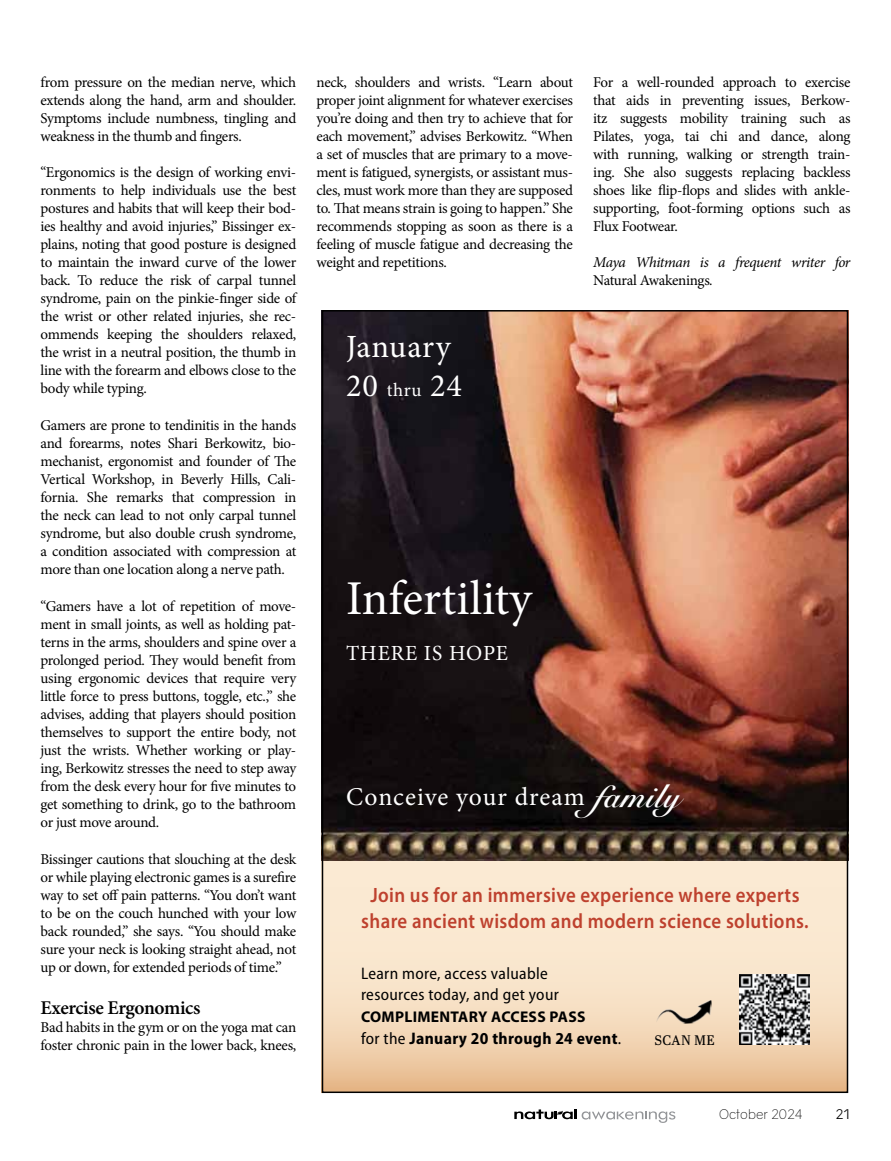
<style>
.page{position:relative;width:891px;height:1161px;background:#fff}
.page>*{position:absolute;margin:0;border:0;box-sizing:border-box;transform-origin:0 0}
.t1{font:48.6px "Minion Pro";color:#fff}
.t2{font:32.4px/38.8px "Minion Pro";letter-spacing:.02em;color:#fff}
.t3{font:25.65px "Minion Pro";letter-spacing:.035em;color:#fff}
.t4{font:21.6px "Minion Pro";letter-spacing:.04em;color:#fff}
.t5{font:600 20.85px/25.7px "Myriad Pro";letter-spacing:.02em;color:#be412e;text-align:center;scale:.91 1}
.t6{font:600 19.5px "Minion Pro";letter-spacing:-.02em;color:#000}
.t7{font:semi-condensed 16.8px/21.6px "Myriad Pro";letter-spacing:.02em;color:#000}
.t8{font:700 semi-condensed 16.8px "Myriad Pro";letter-spacing:.02em;color:#000}
.t9{font:700 15.6px "Myriad Pro";letter-spacing:.02em;color:#000}
.t10{font:15px/18px "Minion Pro";letter-spacing:-.02em;color:#000;text-align:justify}
.t11{font:italic 15px/18px "Minion Pro";letter-spacing:-.03em;color:#000}
.t12{font:13.8px "Abril Titling";letter-spacing:.03em;color:#000}
.t13{font:300 13.5px "Gravity";color:#000}
.t14{font:13.5px "Gravity";color:#000}
.s1{font-style:normal}
.s2{font-size:18.9px}
.s3{font-family:"Snell Roundhand";font-weight:700;font-size:32.4px}
.s4{font-weight:400}
</style>
<div class="page">
<svg style="left:582px;top:1111px;width:93px;height:12px"></svg>
<svg style="left:514px;top:1109px;width:62px;height:10px"></svg>
<svg style="left:325px;top:860px;width:520px;height:230px;background:#f5ddc1"></svg>
<img style="left:325px;top:313px;width:520px;height:547px">
<img style="left:739px;top:974px;width:71px;height:71px">
<img style="left:655px;top:1000px;width:58px;height:25px">
<p class="t10" style="left:41px;top:73px;width:257px">from pressure on the median nerve, which extends along the hand, arm and shoulder.<br>Symptoms include numbness, tingling and weakness in the thumb and fingers.</p>
<p class="t10" style="left:41px;top:164px;width:257px">“Ergonomics is the design of working envi&shy;ronments to help individuals use the best postures and habits that will keep their bod&shy;ies healthy and avoid injuries,” Bissinger ex&shy;plains, noting that good posture is designed to maintain the inward curve of the lower back. To reduce the risk of carpal tunnel syndrome, pain on the pinkie-finger side of the wrist or other related injuries, she rec&shy;ommends keeping the shoulders relaxed, the wrist in a neutral position, the thumb in line with the forearm and elbows close to the body while typing.</p>
<p class="t10" style="left:41px;top:417px;width:257px">Gamers are prone to tendinitis in the hands and forearms, notes Shari Berkowitz, bio&shy;mechanist, ergonomist and founder of The Vertical Workshop, in Beverly Hills, Cali&shy;fornia. She remarks that compression in the neck can lead to not only carpal tunnel syndrome, but also double crush syndrome, a condition associated with compression at more than one location along a nerve path.</p>
<p class="t10" style="left:41px;top:598px;width:257px">“Gamers have a lot of repetition of move&shy;ment in small joints, as well as holding pat&shy;terns in the arms, shoulders and spine over a prolonged period. They would benefit from using ergonomic devices that require very little force to press buttons, toggle, etc.,” she advises, adding that players should position themselves to support the entire body, not just the wrists. Whether working or play&shy;ing, Berkowitz stresses the need to step away from the desk every hour for five minutes to get something to drink, go to the bathroom or just move around.</p>
<p class="t10" style="left:41px;top:850px;width:257px">Bissinger cautions that slouching at the desk or while playing electronic games is a surefire way to set off pain patterns. “You don’t want to be on the couch hunched with your low back rounded,” she says. “You should make sure your neck is looking straight ahead, not up or down, for extended periods of time.”</p>
<h3 class="t6" style="left:41px;top:995px;width:161px">Exercise Ergonomics</h3>
<p class="t10" style="left:41px;top:1019px;width:257px">Bad habits in the gym or on the yoga mat can foster chronic pain in the lower back, knees,</p>
<p class="t10" style="left:317px;top:73px;width:258px">neck, shoulders and wrists. “Learn about proper joint alignment for whatever exercises you’re doing and then try to achieve that for each movement,” advises Berkowitz. “When a set of muscles that are primary to a move&shy;ment is fatigued, synergists, or assistant mus&shy;cles, must work more than they are supposed to. That means strain is going to happen.” She recommends stopping as soon as there is a feeling of muscle fatigue and decreasing the weight and repetitions.</p>
<p class="t10" style="left:593px;top:73px;width:259px">For a well-rounded approach to exercise that aids in preventing issues, Berkow&shy;itz suggests mobility training such as Pilates, yoga, tai chi and dance, along with running, walking or strength train&shy;ing. She also suggests replacing backless shoes like flip-flops and slides with ankle&shy;supporting, foot-forming options such as Flux Footwear.</p>
<p class="t11" style="left:593px;top:254px;width:259px">Maya Whitman is a frequent writer for<br><span class="s1">Natural Awakenings</span>.</p>
<h2 class="t2" style="left:346px;top:327px;width:118px">January<br>20 <span class="s2">thru</span> 24</h2>
<h1 class="t1" style="left:346px;top:566px;width:187px">Infertility</h1>
<h3 class="t4" style="left:346px;top:638px;width:164px">THERE IS HOPE</h3>
<h3 class="t3" style="left:346px;top:780px;width:336px">Conceive your dream <span class="s3">family</span></h3>
<h3 class="t5" style="left:361px;top:882px;width:493px">Join us for an immersive experience where experts share ancient wisdom and modern science solutions.</h3>
<p class="t7" style="left:361px;top:963px;width:199px">Learn more, access valuable resources today, and get your</p>
<p class="t9" style="left:361px;top:1007px;width:226px">COMPLIMENTARY ACCESS PASS</p>
<p class="t8" style="left:361px;top:1029px;width:262px"><span class="s4">for the</span> January 20 through 24 event<span class="s4">.</span></p>
<p class="t12" style="left:654px;top:1030px;width:62px">SCAN ME</p>
<p class="t13" style="left:719px;top:1106px;width:85px">October 2024</p>
<p class="t14" style="left:836px;top:1106px;width:16px">21</p>
</div>
